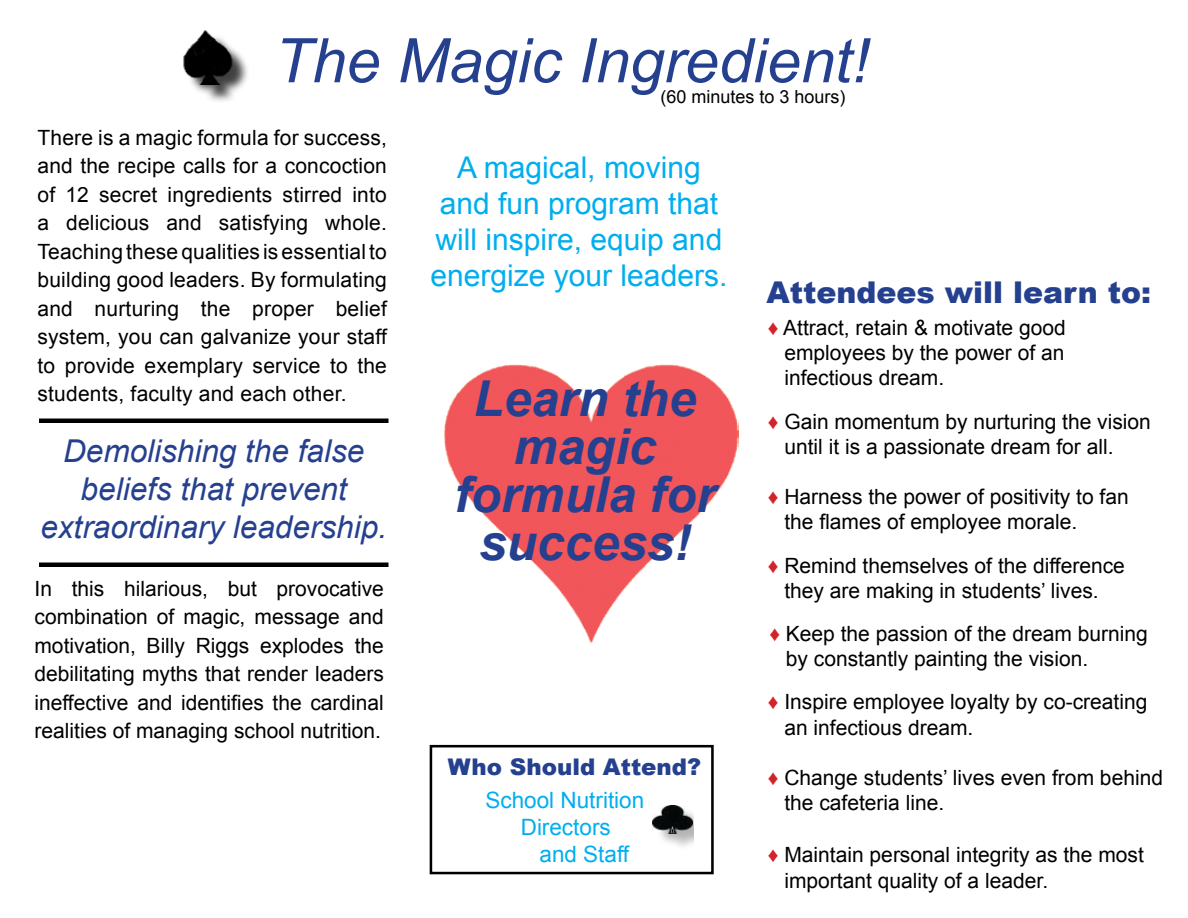
<style>
.page{position:relative;width:1188px;height:918px;background:#fff}
.page>*{position:absolute;margin:0;border:0;box-sizing:border-box;transform-origin:0 0}
.t1{font:italic 61.5px "Arial";color:#25408f}
.t2{font:italic 700 49.5px/48px "Arial";color:#25408f;text-align:center}
.t3{font:italic 31.5px/37.8px "Arial";color:#25408f;text-align:center}
.t4{font:30px/36px "Arial";color:#00aeef;text-align:center}
.t5{font:900 30px "Arial";color:#25408f}
.t6{font:900 22.95px "Arial";color:#25408f}
.t7{font:22.5px/27px "Arial";color:#00aeef;text-align:center}
.t8{font:21px/28.5px "Arial";color:#000}
.t9{font:18px "Arial";color:#000}
.s1{color:#d2232a}
</style>
<div class="page">
<div style="left:39px;top:418px;width:349px;height:5px;background:#000"></div>
<div style="left:39px;top:562px;width:349px;height:5px;background:#000"></div>
<div style="left:430px;top:745px;width:284px;height:129px;border:3px solid #000"></div>
<div style="left:655px;top:807px;width:39px;height:62px;background:#000;opacity:.3"></div>
<img style="left:653px;top:805px;width:39px;height:28px">
<div style="left:187px;top:33px;width:84px;height:84px;background:#000;opacity:.75"></div>
<img style="left:183px;top:30px;width:56px;height:55px">
<img style="left:444px;top:364px;width:294px;height:279px">
<h1 class="t1" style="left:274px;top:21px;width:596px">The Magic Ingredient!</h1>
<p class="t9" style="left:660px;top:85px;width:187px">(60 minutes to 3 hours)</p>
<p class="t8" style="left:38px;top:123px;width:351px;text-align:justify">There is a magic formula for success, and the recipe calls for a concoction of 12 secret ingredients stirred into a delicious and satisfying whole.<br>Teaching these qualities is essential to building good leaders. By formulating and nurturing the proper belief system, you can galvanize your staff to provide exemplary service to the students, faculty and each other.</p>
<h3 class="t3" style="left:40px;top:433px;width:348px">Demolishing the false beliefs that prevent extraordinary leadership.</h3>
<p class="t8" style="left:34px;top:574px;width:351px;text-align:justify">In this hilarious, but provocative combination of magic, message and motivation, Billy Riggs explodes the debilitating myths that render leaders ineffective and identifies the cardinal realities of managing school nutrition.</p>
<h3 class="t4" style="left:431px;top:150px;width:298px">A magical, moving and fun program that will inspire, equip and energize your leaders.</h3>
<h2 class="t2" style="left:454px;top:377px;width:263px">Learn the magic formula for success!</h2>
<p class="t6" style="left:448px;top:751px;width:255px">Who Should Attend?</p>
<p class="t7" style="left:486px;top:787px;width:160px">School Nutrition<br>Directors</p>
<p class="t7" style="left:540px;top:841px;width:91px">and Staff</p>
<h3 class="t5" style="left:766px;top:270px;width:386px">Attendees will learn to:</h3>
<p class="t8" style="left:784px;top:315px;width:283px;line-height:25.2px;text-align:justify;text-indent:-17px"><span class="s1">♦</span> Attract, retain &amp; motivate good employees by the power of an infectious dream.</p>
<p class="t8" style="left:784px;top:409px;width:368px;line-height:25.2px;text-indent:-17px"><span class="s1">♦</span> Gain momentum by nurturing the vision until it is a passionate dream for all.</p>
<p class="t8" style="left:784px;top:485px;width:346px;line-height:25.2px;text-indent:-17px"><span class="s1">♦</span> Harness the power of positivity to fan the flames of employee morale.</p>
<p class="t8" style="left:768px;top:553px;width:358px;line-height:25.2px;text-align:center"><span class="s1">♦</span> Remind themselves of the difference they are making in students’ lives.</p>
<p class="t8" style="left:786px;top:621px;width:363px;line-height:25.2px;text-indent:-17px"><span class="s1">♦</span> Keep the passion of the dream burning by constantly painting the vision.</p>
<p class="t8" style="left:784px;top:690px;width:365px;line-height:25.2px;text-indent:-17px"><span class="s1">♦</span> Inspire employee loyalty by co-creating an infectious dream.</p>
<p class="t8" style="left:784px;top:765px;width:380px;line-height:25.2px;text-indent:-17px"><span class="s1">♦</span> Change students’ lives even from behind the cafeteria line.</p>
<p class="t8" style="left:784px;top:843px;width:361px;line-height:25.2px;text-indent:-17px"><span class="s1">♦</span> Maintain personal integrity as the most important quality of a leader.</p>
</div>
